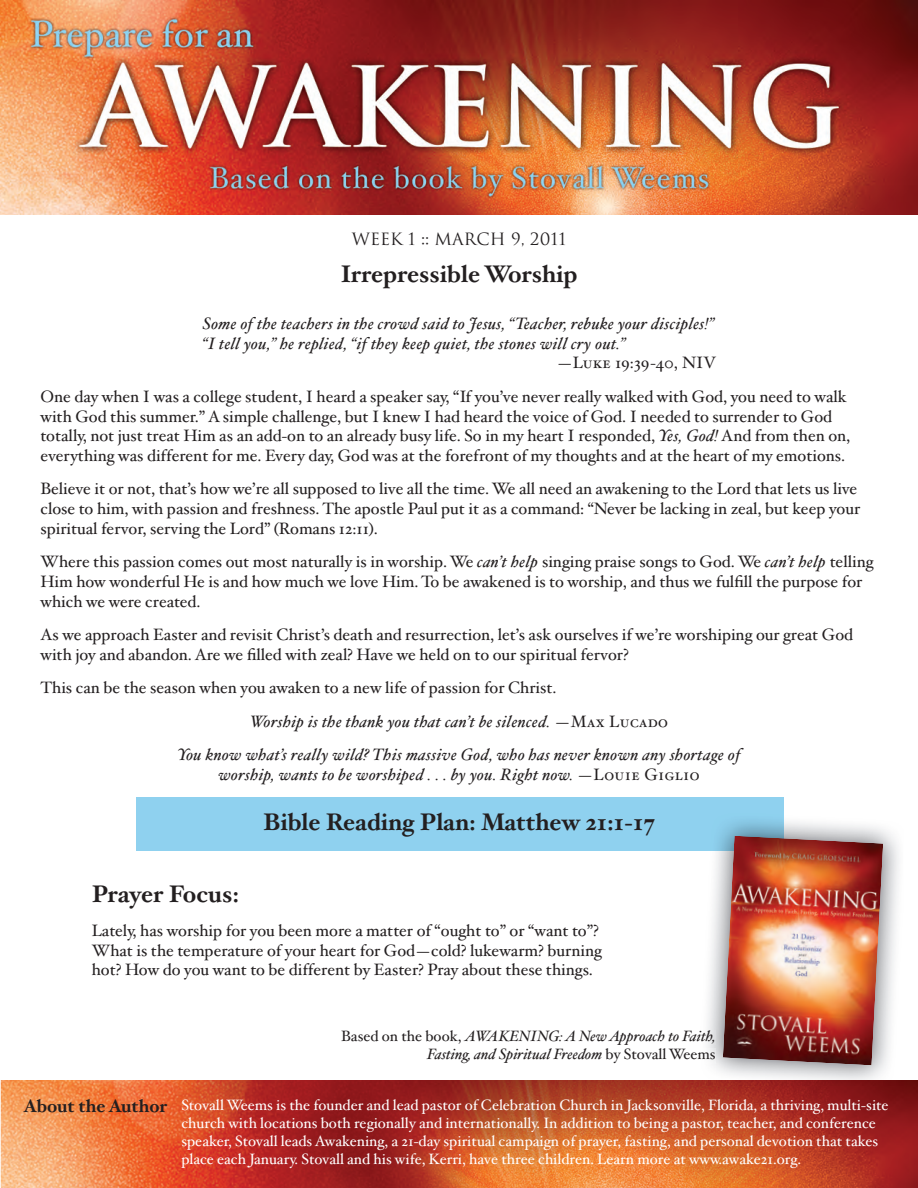
<style>
.page{position:relative;width:918px;height:1188px;background:#fff}
.page>*{position:absolute;margin:0;border:0;box-sizing:border-box;transform-origin:0 0}
.t1{font:700 24px "Hoefler New";color:#231f20}
.t2{font:700 18px "Hoefler New";color:#231f20}
.t3{font:16.5px/19.8px "Hoefler New";color:#231f20}
.t4{font:italic 16.5px/19.8px "Hoefler New";letter-spacing:.02em;color:#231f20}
.t5{font:16.5px "Trajan";color:#231f20}
.t6{font:16.5px "Hoefler New Roman Small Caps";color:#231f20}
.t7{font:15px/18px "Hoefler New";color:#fff}
.t8{font:italic 15px/18px "Hoefler New";color:#231f20;text-align:right}
.s1{font-style:italic}
.s2{font-family:"Hoefler New Roman Small Caps";font-style:normal}
.s3{font-style:normal}
</style>
<div class="page">
<div style="left:136px;top:797px;width:647px;height:53px;background:#8fd1ef"></div>
<img style="left:1px;top:1px;width:916px;height:213px">
<img style="left:1px;top:1080px;width:917px;height:108px">
<img style="left:699px;top:812px;width:204px;height:274px">
<img style="left:699px;top:812px;width:84px;height:38px">
<img style="left:699px;top:1030px;width:17px;height:15px">
<img style="left:699px;top:1048px;width:16px;height:15px">
<img style="left:723px;top:836px;width:160px;height:229px">
<p class="t5" style="left:352px;top:230px;width:216px">WEEK 1 :: MARCH 9, 2011</p>
<h1 class="t1" style="left:340px;top:265px;width:239px">Irrepressible Worship</h1>
<p class="t4" style="left:202px;top:315px;width:513px">Some of the teachers in the crowd said to Jesus, “Teacher, rebuke your disciples!” “I tell you,” he replied, “if they keep quiet, the stones will cry out.”</p>
<p class="t6" style="left:557px;top:353px;width:161px">—Luke 19:39-40, NIV</p>
<p class="t3" style="left:40px;top:388px;width:811px">One day when I was a college student, I heard a speaker say, “If you’ve never really walked with God, you need to walk with God this summer.” A simple challenge, but I knew I had heard the voice of God. I needed to surrender to God totally, not just treat Him as an add-on to an already busy life. So in my heart I responded, <span class="s1">Yes, God!</span> And from then on, everything was different for me. Every day, God was at the forefront of my thoughts and at the heart of my emotions.</p>
<p class="t3" style="left:40px;top:481px;width:821px">Believe it or not, that’s how we’re all supposed to live all the time. We all need an awakening to the Lord that lets us live close to him, with passion and freshness. The apostle Paul put it as a command: “Never be lacking in zeal, but keep your spiritual fervor, serving the Lord” (Romans 12:11).</p>
<p class="t3" style="left:40px;top:554px;width:835px">Where this passion comes out most naturally is in worship. We <span class="s1">can’t help</span> singing praise songs to God. We <span class="s1">can’t help</span> telling<br>Him how wonderful He is and how much we love Him. To be awakened is to worship, and thus we fulfill the purpose for which we were created.</p>
<p class="t3" style="left:40px;top:627px;width:814px">As we approach Easter and revisit Christ’s death and resurrection, let’s ask ourselves if we’re worshiping our great God with joy and abandon. Are we filled with zeal? Have we held on to our spiritual fervor?</p>
<p class="t3" style="left:40px;top:680px;width:518px">This can be the season when you awaken to a new life of passion for Christ.</p>
<p class="t4" style="left:250px;top:713px;width:420px">Worship is the thank you that can’t be silenced. <span class="s2">—Max Lucado</span></p>
<p class="t4" style="left:177px;top:746px;width:565px">You know what’s really wild? This massive God, who has never known any shortage of</p>
<p class="t4" style="left:219px;top:766px;width:482px">worship, wants to be worshiped . . . by you. Right now. <span class="s2">—Louie Giglio</span></p>
<h1 class="t1" style="left:263px;top:813px;width:393px">Bible Reading Plan: Matthew 21:1-17</h1>
<h1 class="t1" style="left:92px;top:885px;width:149px">Prayer Focus:</h1>
<p class="t3" style="left:92px;top:922px;width:512px">Lately, has worship for you been more a matter of “ought to” or “want to”?<br>What is the temperature of your heart for God—cold? lukewarm? burning hot? How do you want to be different by Easter? Pray about these things.</p>
<p class="t8" style="left:341px;top:1029px;width:376px"><span class="s3">Based on the book,</span> AWAKENING: A New Approach to Faith,<br>Fasting, and Spiritual Freedom <span class="s3">by Stovall Weems</span></p>
<p class="t2" style="left:23px;top:1099px;width:145px">About the Author</p>
<p class="t7" style="left:181px;top:1098px;width:709px">Stovall Weems is the founder and lead pastor of Celebration Church in Jacksonville, Florida, a thriving, multi-site church with locations both regionally and internationally. In addition to being a pastor, teacher, and conference speaker, Stovall leads Awakening, a 21-day spiritual campaign of prayer, fasting, and personal devotion that takes place each January. Stovall and his wife, Kerri, have three children. Learn more at www.awake21.org.</p>
</div>
